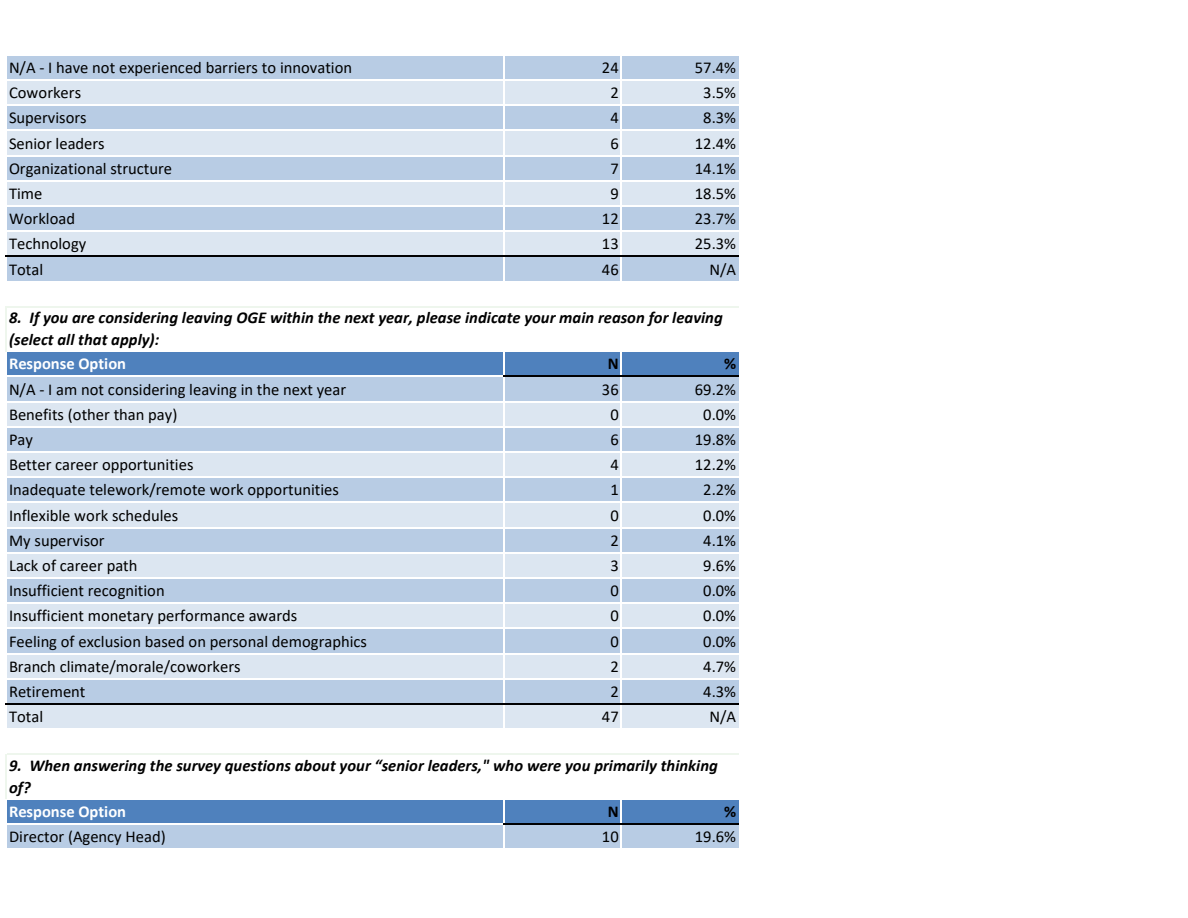
<style>
.page{position:relative;width:1188px;height:918px;background:#fff}
.page>*{position:absolute;margin:0;border:0;box-sizing:border-box;transform-origin:0 0}
.t1{font:16.5px "Calibri";color:#000}
.t2{font:italic 700 16.5px/21.8px "Calibri";letter-spacing:.005em;color:#000001}
.t3{font:700 16.5px "Calibri";color:#fff}
.t4{font:700 16.5px "Calibri";color:#000001}
</style>
<div class="page">
<div style="left:7px;top:55px;width:732px;height:25px;background:#b8cce4"></div>
<div style="left:7px;top:80px;width:732px;height:25px;background:#dce6f1"></div>
<div style="left:7px;top:105px;width:732px;height:25px;background:#b8cce4"></div>
<div style="left:7px;top:130px;width:732px;height:26px;background:#dce6f1"></div>
<div style="left:7px;top:156px;width:732px;height:25px;background:#b8cce4"></div>
<div style="left:7px;top:181px;width:732px;height:25px;background:#dce6f1"></div>
<div style="left:7px;top:206px;width:732px;height:25px;background:#b8cce4"></div>
<div style="left:7px;top:231px;width:732px;height:25px;background:#dce6f1"></div>
<div style="left:7px;top:256px;width:732px;height:26px;background:#b8cce4"></div>
<div style="left:7px;top:351px;width:732px;height:26px;background:#4f81bd"></div>
<div style="left:7px;top:376px;width:732px;height:26px;background:#b8cce4"></div>
<div style="left:7px;top:402px;width:732px;height:25px;background:#dce6f1"></div>
<div style="left:7px;top:427px;width:732px;height:25px;background:#b8cce4"></div>
<div style="left:7px;top:452px;width:732px;height:25px;background:#dce6f1"></div>
<div style="left:7px;top:477px;width:732px;height:26px;background:#b8cce4"></div>
<div style="left:7px;top:502px;width:732px;height:26px;background:#dce6f1"></div>
<div style="left:7px;top:528px;width:732px;height:25px;background:#b8cce4"></div>
<div style="left:7px;top:553px;width:732px;height:25px;background:#dce6f1"></div>
<div style="left:7px;top:578px;width:732px;height:25px;background:#b8cce4"></div>
<div style="left:7px;top:603px;width:732px;height:26px;background:#dce6f1"></div>
<div style="left:7px;top:628px;width:732px;height:26px;background:#b8cce4"></div>
<div style="left:7px;top:654px;width:732px;height:25px;background:#dce6f1"></div>
<div style="left:7px;top:679px;width:732px;height:25px;background:#b8cce4"></div>
<div style="left:7px;top:704px;width:732px;height:25px;background:#dce6f1"></div>
<div style="left:7px;top:799px;width:732px;height:25px;background:#4f81bd"></div>
<div style="left:7px;top:824px;width:732px;height:25px;background:#b8cce4"></div>
<hr style="left:503px;top:55px;width:1px;height:201px;background:#fff">
<hr style="left:620px;top:55px;width:2px;height:201px;background:#fff">
<hr style="left:5px;top:306px;width:2px;height:46px;background:#eef6ed">
<svg style="left:503px;top:257px;width:1px;height:24px"></svg>
<hr style="left:620px;top:257px;width:2px;height:25px;background:#fff">
<hr style="left:7px;top:376px;width:496px;height:1px;background:#fff">
<svg style="left:503px;top:352px;width:1px;height:24px"></svg>
<hr style="left:620px;top:352px;width:2px;height:24px;background:#fff">
<hr style="left:503px;top:377px;width:1px;height:326px;background:#fff">
<hr style="left:620px;top:377px;width:2px;height:326px;background:#fff">
<hr style="left:5px;top:754px;width:2px;height:46px;background:#eef6ed">
<svg style="left:503px;top:705px;width:1px;height:23px"></svg>
<hr style="left:620px;top:705px;width:2px;height:25px;background:#fff">
<hr style="left:7px;top:823px;width:496px;height:2px;background:#fff">
<hr style="left:620px;top:800px;width:2px;height:23px;background:#fff">
<svg style="left:503px;top:800px;width:1px;height:49px"></svg>
<hr style="left:620px;top:825px;width:2px;height:25px;background:#fff">
<hr style="left:7px;top:79px;width:732px;height:2px;background:#fff">
<hr style="left:7px;top:104px;width:732px;height:2px;background:#fff">
<hr style="left:7px;top:130px;width:732px;height:1px;background:#fff">
<hr style="left:7px;top:155px;width:732px;height:1px;background:#fff">
<hr style="left:7px;top:180px;width:732px;height:1px;background:#fff">
<hr style="left:7px;top:205px;width:732px;height:2px;background:#fff">
<hr style="left:7px;top:230px;width:732px;height:2px;background:#fff">
<hr style="left:5px;top:256px;width:734px;height:1px;background:#000001">
<hr style="left:7px;top:281px;width:732px;height:1px;background:#fff">
<hr style="left:7px;top:306px;width:732px;height:1px;background:#eef6ed">
<hr style="left:7px;top:350px;width:732px;height:2px;background:#fff">
<hr style="left:503px;top:376px;width:236px;height:1px;background:#000001">
<hr style="left:7px;top:401px;width:732px;height:1px;background:#fff">
<hr style="left:7px;top:426px;width:732px;height:2px;background:#fff">
<hr style="left:7px;top:451px;width:732px;height:2px;background:#fff">
<hr style="left:7px;top:476px;width:732px;height:2px;background:#fff">
<hr style="left:7px;top:502px;width:732px;height:1px;background:#fff">
<hr style="left:7px;top:527px;width:732px;height:1px;background:#fff">
<hr style="left:7px;top:552px;width:732px;height:2px;background:#fff">
<hr style="left:7px;top:577px;width:732px;height:2px;background:#fff">
<hr style="left:7px;top:602px;width:732px;height:2px;background:#fff">
<hr style="left:7px;top:628px;width:732px;height:1px;background:#fff">
<hr style="left:7px;top:653px;width:732px;height:1px;background:#fff">
<hr style="left:7px;top:678px;width:732px;height:2px;background:#fff">
<hr style="left:5px;top:703px;width:734px;height:2px;background:#000001">
<hr style="left:7px;top:728px;width:732px;height:2px;background:#fff">
<hr style="left:7px;top:754px;width:732px;height:1px;background:#eef6ed">
<hr style="left:7px;top:798px;width:732px;height:2px;background:#fff">
<hr style="left:503px;top:823px;width:236px;height:2px;background:#000001">
<p class="t1" style="left:9px;top:56px;width:345px">N/A - I have not experienced barriers to innovation</p>
<p class="t1" style="left:602px;top:56px;width:18px">24</p>
<p class="t1" style="left:695px;top:56px;width:43px">57.4%</p>
<p class="t1" style="left:9px;top:81px;width:74px">Coworkers</p>
<p class="t1" style="left:610px;top:81px;width:10px">2</p>
<p class="t1" style="left:703px;top:81px;width:34px">3.5%</p>
<p class="t1" style="left:9px;top:106px;width:79px">Supervisors</p>
<p class="t1" style="left:610px;top:106px;width:10px">4</p>
<p class="t1" style="left:703px;top:106px;width:34px">8.3%</p>
<p class="t1" style="left:9px;top:132px;width:97px">Senior leaders</p>
<p class="t1" style="left:610px;top:132px;width:10px">6</p>
<p class="t1" style="left:695px;top:132px;width:43px">12.4%</p>
<p class="t1" style="left:9px;top:157px;width:165px">Organizational structure</p>
<p class="t1" style="left:610px;top:157px;width:10px">7</p>
<p class="t1" style="left:695px;top:157px;width:43px">14.1%</p>
<p class="t1" style="left:9px;top:182px;width:35px">Time</p>
<p class="t1" style="left:610px;top:182px;width:10px">9</p>
<p class="t1" style="left:695px;top:182px;width:43px">18.5%</p>
<p class="t1" style="left:9px;top:207px;width:68px">Workload</p>
<p class="t1" style="left:602px;top:207px;width:18px">12</p>
<p class="t1" style="left:695px;top:207px;width:43px">23.7%</p>
<p class="t1" style="left:9px;top:232px;width:79px">Technology</p>
<p class="t1" style="left:602px;top:232px;width:18px">13</p>
<p class="t1" style="left:695px;top:232px;width:43px">25.3%</p>
<p class="t1" style="left:9px;top:258px;width:36px">Total</p>
<p class="t1" style="left:602px;top:258px;width:18px">46</p>
<p class="t1" style="left:710px;top:258px;width:28px">N/A</p>
<p class="t2" style="left:9px;top:306px;width:715px">8. If you are considering leaving OGE within the next year, please indicate your main reason for leaving (select all that apply):</p>
<p class="t3" style="left:9px;top:352px;width:119px">Response Option</p>
<p class="t4" style="left:608px;top:352px;width:12px">N</p>
<p class="t4" style="left:724px;top:352px;width:14px">%</p>
<p class="t1" style="left:9px;top:378px;width:339px">N/A - I am not considering leaving in the next year</p>
<p class="t1" style="left:602px;top:378px;width:18px">36</p>
<p class="t1" style="left:695px;top:378px;width:43px">69.2%</p>
<p class="t1" style="left:9px;top:403px;width:170px">Benefits (other than pay)</p>
<p class="t1" style="left:610px;top:403px;width:10px">0</p>
<p class="t1" style="left:703px;top:403px;width:34px">0.0%</p>
<p class="t1" style="left:9px;top:428px;width:26px">Pay</p>
<p class="t1" style="left:610px;top:428px;width:10px">6</p>
<p class="t1" style="left:695px;top:428px;width:43px">19.8%</p>
<p class="t1" style="left:9px;top:453px;width:186px">Better career opportunities</p>
<p class="t1" style="left:610px;top:453px;width:10px">4</p>
<p class="t1" style="left:695px;top:453px;width:43px">12.2%</p>
<p class="t1" style="left:9px;top:478px;width:331px">Inadequate telework/remote work opportunities</p>
<p class="t1" style="left:610px;top:478px;width:10px">1</p>
<p class="t1" style="left:703px;top:478px;width:34px">2.2%</p>
<p class="t1" style="left:9px;top:504px;width:171px">Inflexible work schedules</p>
<p class="t1" style="left:610px;top:504px;width:10px">0</p>
<p class="t1" style="left:703px;top:504px;width:34px">0.0%</p>
<p class="t1" style="left:9px;top:529px;width:97px">My supervisor</p>
<p class="t1" style="left:610px;top:529px;width:10px">2</p>
<p class="t1" style="left:703px;top:529px;width:34px">4.1%</p>
<p class="t1" style="left:9px;top:554px;width:130px">Lack of career path</p>
<p class="t1" style="left:610px;top:554px;width:10px">3</p>
<p class="t1" style="left:703px;top:554px;width:34px">9.6%</p>
<p class="t1" style="left:9px;top:579px;width:157px">Insufficient recognition</p>
<p class="t1" style="left:610px;top:579px;width:10px">0</p>
<p class="t1" style="left:703px;top:579px;width:34px">0.0%</p>
<p class="t1" style="left:9px;top:604px;width:290px">Insufficient monetary performance awards</p>
<p class="t1" style="left:610px;top:604px;width:10px">0</p>
<p class="t1" style="left:703px;top:604px;width:34px">0.0%</p>
<p class="t1" style="left:9px;top:630px;width:359px">Feeling of exclusion based on personal demographics</p>
<p class="t1" style="left:610px;top:630px;width:10px">0</p>
<p class="t1" style="left:703px;top:630px;width:34px">0.0%</p>
<p class="t1" style="left:9px;top:655px;width:233px">Branch climate/morale/coworkers</p>
<p class="t1" style="left:610px;top:655px;width:10px">2</p>
<p class="t1" style="left:703px;top:655px;width:34px">4.7%</p>
<p class="t1" style="left:9px;top:680px;width:78px">Retirement</p>
<p class="t1" style="left:610px;top:680px;width:10px">2</p>
<p class="t1" style="left:703px;top:680px;width:34px">4.3%</p>
<p class="t1" style="left:9px;top:705px;width:36px">Total</p>
<p class="t1" style="left:602px;top:705px;width:18px">47</p>
<p class="t1" style="left:710px;top:705px;width:28px">N/A</p>
<p class="t2" style="left:9px;top:754px;width:710px">9. When answering the survey questions about your “senior leaders," who were you primarily thinking of?</p>
<p class="t3" style="left:9px;top:800px;width:119px">Response Option</p>
<p class="t4" style="left:608px;top:800px;width:12px">N</p>
<p class="t4" style="left:724px;top:800px;width:14px">%</p>
<p class="t1" style="left:9px;top:825px;width:158px">Director (Agency Head)</p>
<p class="t1" style="left:602px;top:825px;width:18px">10</p>
<p class="t1" style="left:695px;top:825px;width:43px">19.6%</p>
</div>
